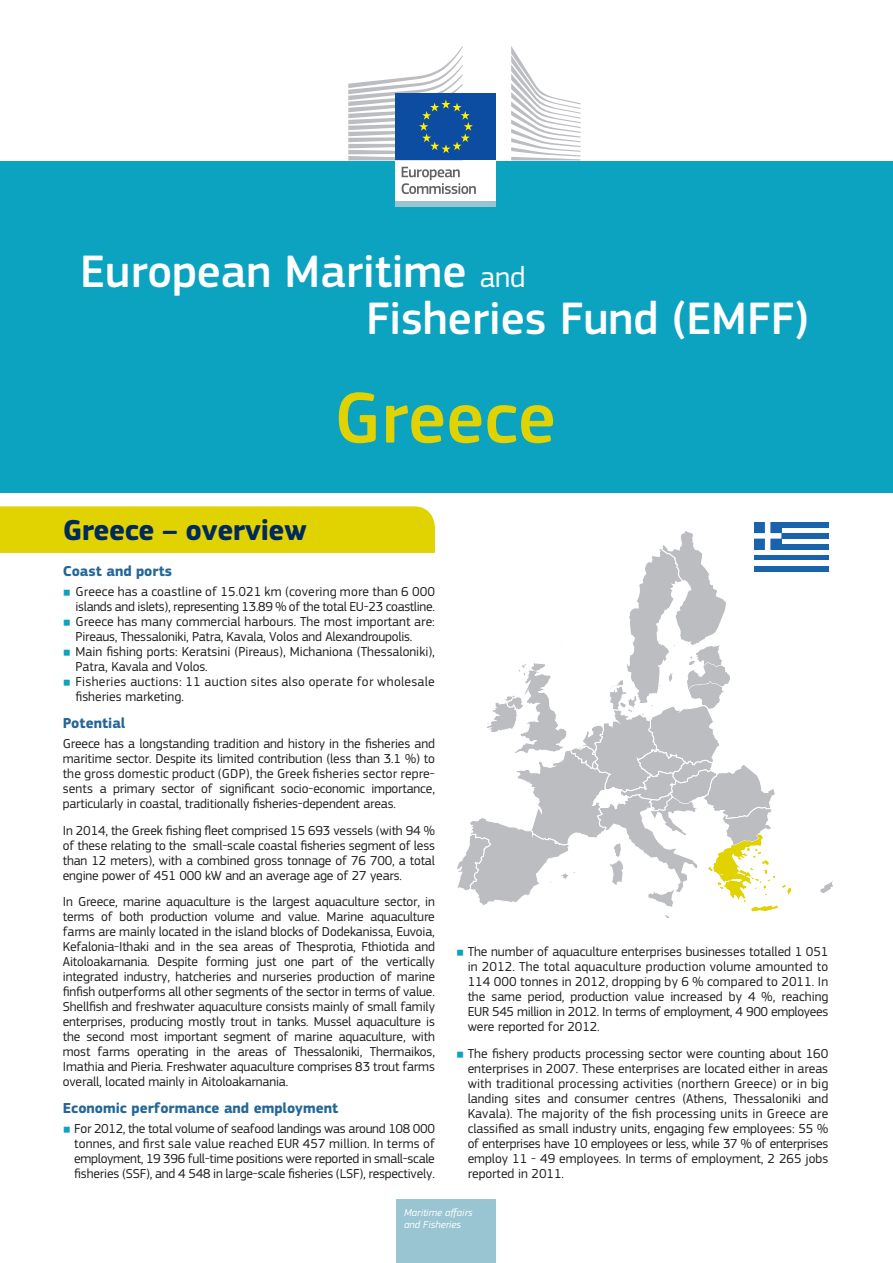
<style>
.page{position:relative;width:893px;height:1263px;background:#fff}
.page>*{position:absolute;margin:0;border:0;box-sizing:border-box;transform-origin:0 0}
.t1{font:500 75px "EC Square Sans Pro";color:#e1d201}
.t2{font:500 47.25px "EC Square Sans Pro";color:#fff}
.t3{font:700 30px "EC Square Sans Pro";letter-spacing:-.015em;color:#00295c}
.t4{font:700 15px "EC Square Sans Pro";color:#246798}
.t5{font:13.5px/15px "EC Square Sans Pro";letter-spacing:-.01em;color:#231f20;text-align:justify}
.t6{font:13.5px/15px "EC Square Sans Pro";letter-spacing:.02em;color:#231f20}
.t7{font:italic 10.5px/12.6px "EC Square Sans Pro";color:#fff}
.s1{font-weight:400;font-size:30px}
.s2{font-size:9.3px;color:#0ba3c0}
</style>
<div class="page">
<div style="left:0;top:161px;width:893px;height:331px;background:#0ba3c0"></div>
<div style="left:396px;top:1199px;width:99px;height:64px;background:#99c4d1"></div>
<div style="left:396px;top:158px;width:100px;height:45px;background:#fff"></div>
<svg style="left:402px;top:167px;width:74px;height:27px"></svg>
<div style="left:396px;top:202px;width:100px;height:5px;background:#99c4d1"></div>
<svg style="left:511px;top:46px;width:70px;height:114px"></svg>
<div style="left:396px;top:93px;width:100px;height:67px;background:#0d4da1"></div>
<svg style="left:348px;top:46px;width:125px;height:114px"></svg>
<div style="left:0;top:506px;width:435px;height:47px;background:#e1d201"></div>
<svg style="left:457px;top:522px;width:376px;height:396px"></svg>
<p class="t2" style="left:80px;top:244px;width:447px">European Maritime <span class="s1">and</span></p>
<p class="t2" style="left:366px;top:291px;width:444px">Fisheries Fund (EMFF)</p>
<p class="t1" style="left:334px;top:374px;width:223px">Greece</p>
<p class="t3" style="left:63px;top:512px;width:245px">Greece – overview</p>
<p class="t4" style="left:63px;top:562px;width:111px">Coast and ports</p>
<p class="t5" style="left:63px;top:585px;width:374px;text-align:right"><span class="s2">■</span> Greece has a coastline of 15.021 km (covering more than 6 000 islands and islets), representing 13.89 % of the total EU-23 coastline.</p>
<p class="t5" style="left:76px;top:615px;width:361px;text-indent:-13px"><span class="s2">■</span> Greece has many commercial harbours. The most important are:<br>Pireaus, Thessaloniki, Patra, Kavala, Volos and Alexandroupolis.</p>
<p class="t5" style="left:76px;top:645px;width:361px;text-indent:-13px"><span class="s2">■</span> Main fishing ports: Keratsini (Pireaus), Michaniona (Thessaloniki),<br>Patra, Kavala and Volos.</p>
<p class="t6" style="left:76px;top:675px;width:361px;text-indent:-13px"><span class="s2">■</span> Fisheries auctions: 11 auction sites also operate for wholesale fisheries marketing.</p>
<p class="t4" style="left:63px;top:714px;width:64px">Potential</p>
<p class="t5" style="left:63px;top:736px;width:374px">Greece has a longstanding tradition and history in the fisheries and maritime sector. Despite its limited contribution (less than 3.1 %) to the gross domestic product (GDP), the Greek fisheries sector repre&shy;sents a primary sector of significant socio-economic importance, particularly in coastal, traditionally fisheries-dependent areas.</p>
<p class="t5" style="left:63px;top:823px;width:374px">In 2014, the Greek fishing fleet comprised 15 693 vessels (with 94 % of these relating to the small-scale coastal fisheries segment of less than 12 meters), with a combined gross tonnage of 76 700, a total engine power of 451 000 kW and an average age of 27 years.</p>
<p class="t5" style="left:63px;top:894px;width:374px">In Greece, marine aquaculture is the largest aquaculture sector, in terms of both production volume and value. Marine aquaculture farms are mainly located in the island blocks of Dodekanissa, Euvoia, Kefalonia-Ithaki and in the sea areas of Thesprotia, Fthiotida and Aitoloakarnania. Despite forming just one part of the vertically integrated industry, hatcheries and nurseries production of marine finfish outperforms all other segments of the sector in terms of value.<br>Shellfish and freshwater aquaculture consists mainly of small family enterprises, producing mostly trout in tanks. Mussel aquaculture is the second most important segment of marine aquaculture, with most farms operating in the areas of Thessaloniki, Thermaikos, Imathia and Pieria. Freshwater aquaculture comprises 83 trout farms overall, located mainly in Aitoloakarnania.</p>
<p class="t4" style="left:63px;top:1099px;width:277px">Economic performance and employment</p>
<p class="t5" style="left:74px;top:1121px;width:362px;text-indent:-11px"><span class="s2">■</span> For 2012, the total volume of seafood landings was around 108 000 tonnes, and first sale value reached EUR 457 million. In terms of employment, 19 396 full-time positions were reported in small-scale fisheries (SSF), and 4 548 in large-scale fisheries (LSF), respectively.</p>
<p class="t5" style="left:468px;top:944px;width:362px;text-indent:-11px"><span class="s2">■</span> The number of aquaculture enterprises businesses totalled 1 051 in 2012. The total aquaculture production volume amounted to 114 000 tonnes in 2012, dropping by 6 % compared to 2011. In the same period, production value increased by 4 %, reaching EUR 545 million in 2012. In terms of employment, 4 900 employees were reported for 2012.</p>
<p class="t5" style="left:468px;top:1046px;width:362px;text-indent:-11px"><span class="s2">■</span> The fishery products processing sector were counting about 160 enterprises in 2007. These enterprises are located either in areas with traditional processing activities (northern Greece) or in big landing sites and consumer centres (Athens, Thessaloniki and Kavala). The majority of the fish processing units in Greece are classified as small industry units, engaging few employees: 55 % of enterprises have 10 employees or less, while 37 % of enterprises employ 11 - 49 employees. In terms of employment, 2 265 jobs reported in 2011.</p>
<p class="t7" style="left:404px;top:1206px;width:70px">Maritime affairs and Fisheries</p>
</div>
